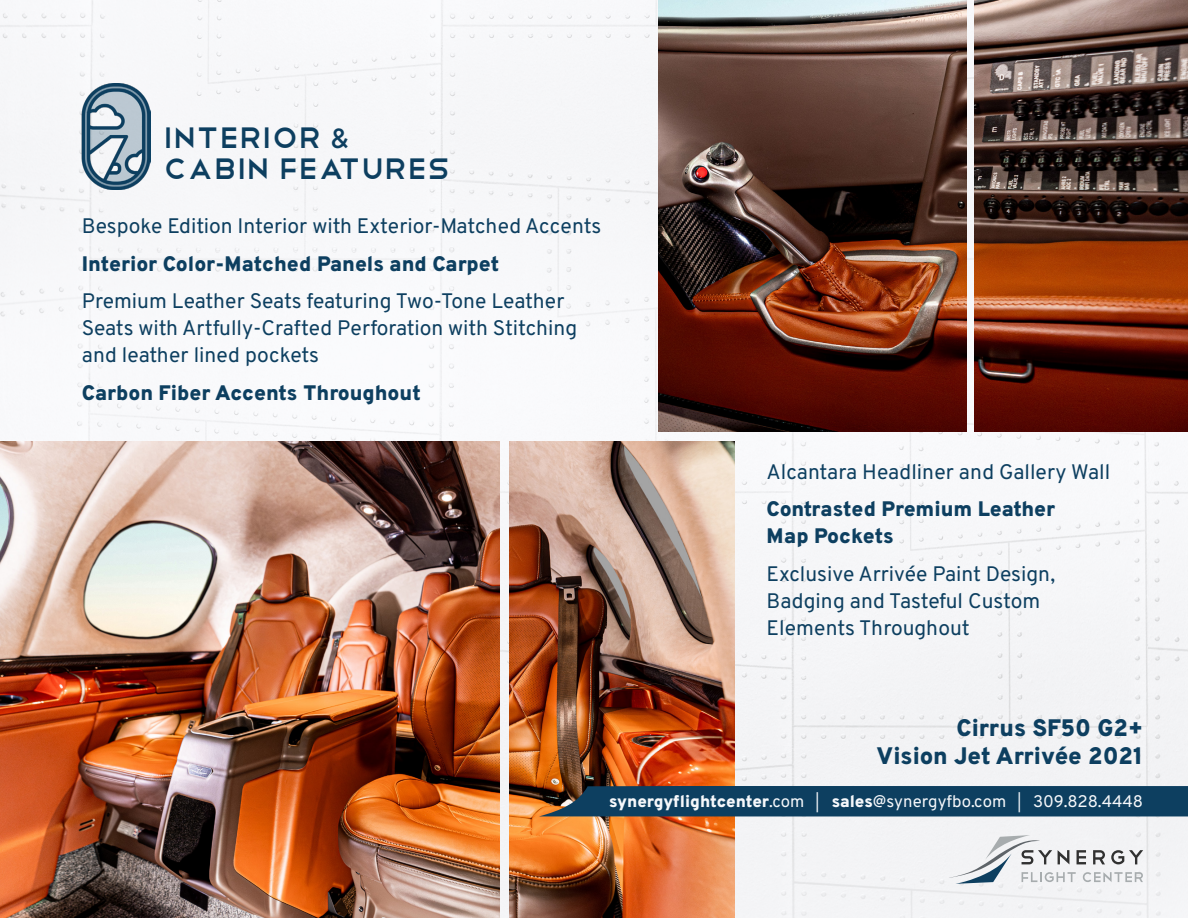
<style>
.page{position:relative;width:1188px;height:918px;background:#f6f7f9}
.page>*{position:absolute;margin:0;border:0;box-sizing:border-box;transform-origin:0 0}
.t1{font:38.7px/31.3px "Telegrafico";color:#0d3f60}
.t2{font:900 23.85px/28.7px "Overpass";color:#0d3f60;text-align:right}
.t3{font:21px/27px "Overpass";color:#0d3f60}
.t4{font:900 21px/27px "Overpass";color:#0d3f60}
.t5{font:16.8px "Overpass";color:#f6f8fb}
.s1{font-family:"Neue Kabel";font-weight:500;font-size:27.75px}
.s2{font-weight:900}
.s3{font-size:13.95px}
</style>
<div class="page">
<img style="left:510px;top:442px;width:224px;height:476px">
<img style="left:0;top:442px;width:500px;height:476px">
<img style="left:658px;top:0;width:308px;height:432px">
<img style="left:975px;top:0;width:213px;height:432px">
<svg style="left:539px;top:786px;width:649px;height:31px;background:#15415e"></svg>
<img style="left:82px;top:84px;width:69px;height:106px">
<svg style="left:949px;top:835px;width:194px;height:49px"></svg>
<h1 class="t1" style="left:164px;top:119px;width:288px">interior <span class="s1">&amp; </span>cabin features</h1>
<p class="t3" style="left:82px;top:212px;width:521px">Bespoke Edition Interior with Exterior-Matched Accents</p>
<p class="t4" style="left:82px;top:249px;width:419px">Interior Color-Matched Panels and Carpet</p>
<p class="t3" style="left:82px;top:287px;width:497px">Premium Leather Seats featuring Two-Tone Leather<br>Seats with Artfully-Crafted Perforation with Stitching and leather lined pockets</p>
<p class="t4" style="left:82px;top:378px;width:341px">Carbon Fiber Accents Throughout</p>
<p class="t3" style="left:767px;top:457px;width:345px">Alcantara Headliner and Gallery Wall</p>
<p class="t4" style="left:767px;top:495px;width:290px">Contrasted Premium Leather<br>Map Pockets</p>
<p class="t3" style="left:767px;top:559px;width:290px">Exclusive Arrivée Paint Design,<br>Badging and Tasteful Custom<br>Elements Throughout</p>
<p class="t2" style="left:877px;top:712px;width:268px">Cirrus SF50 G2+<br>Vision Jet Arrivée 2021</p>
<p class="t5" style="left:609px;top:787px;width:536px"><span class="s2">synergyflightcenter</span>.com <span class="s3">|</span> <span class="s2">sales</span>@synergyfbo.com <span class="s3">|</span> 309.828.4448</p>
</div>
